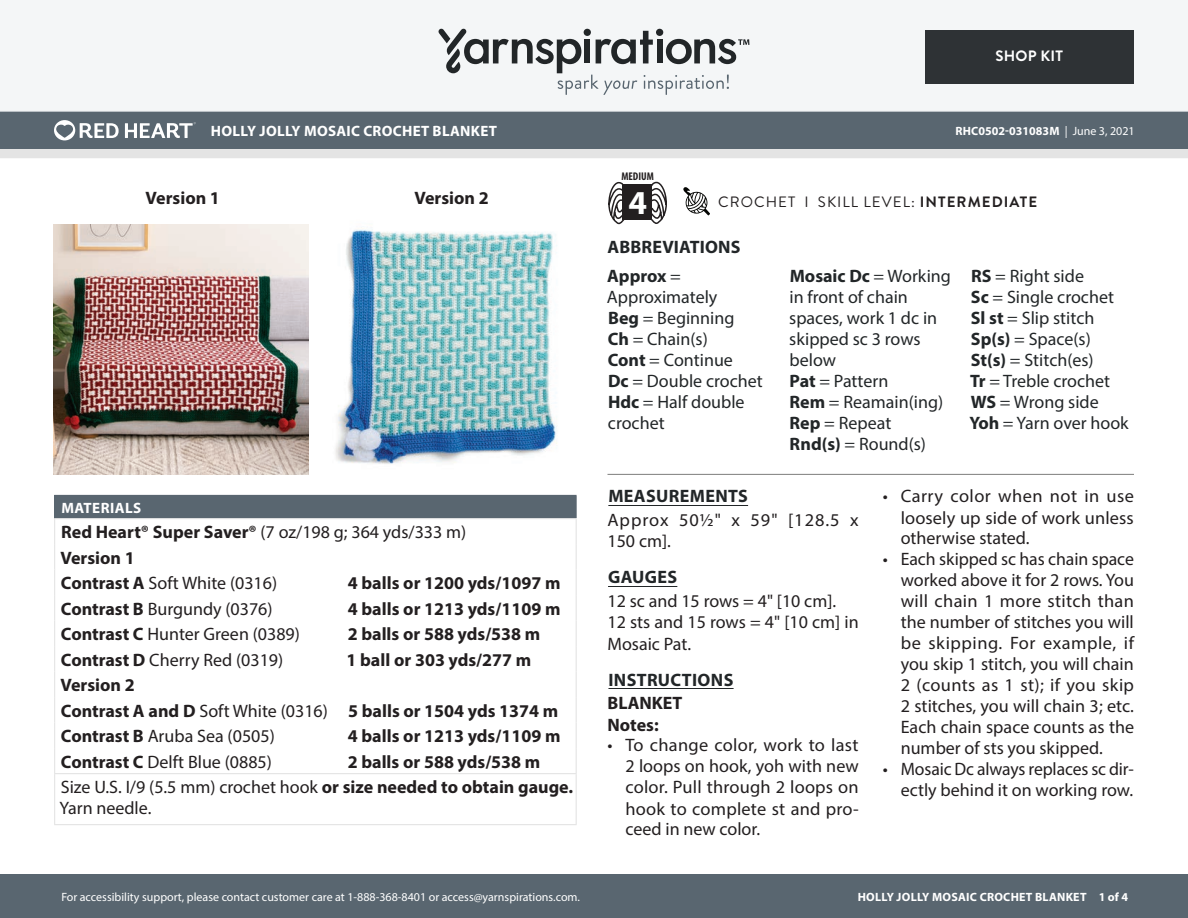
<style>
.page{position:relative;width:1188px;height:918px;background:#fff}
.page>*{position:absolute;margin:0;border:0;box-sizing:border-box;transform-origin:0 0}
.t1{font:700 33.6px "Myriad Pro";color:#fff}
.Materials_-_Needle{font:18px/21px "Myriad Pro";color:#231f20;text-align:justify}
.Abbreviations_-_With{font:18px/21px "Myriad Pro";color:#222628}
.Material_-__Colors_i{font:18px "Myriad Pro";color:#231f20}
.Material_-__Colors_i-2{font:700 18px "Myriad Pro";color:#231f20}
.Body_-__Auto_Style_w{font:18px/21px "Myriad Pro";color:#231f20}
.Body_-_HEADERS_-_Und{font:700 18px "Myriad Pro";letter-spacing:.02em;color:#222628}
.Materials_-_Brand{font:18px "Myriad Pro";color:#231f20}
.Body_-__Auto_Style_w-2{font:18px/21px "Myriad Pro";letter-spacing:.05em;color:#231f20}
.Body_-__Color_coded{font:700 18px "Myriad Pro";color:#231f20}
.Body_-__Auto_Style_w-3{font:700 18px "Myriad Pro";color:#231f20}
.Materials_-__Header{font:700 15px "Myriad Pro";letter-spacing:.02em;color:#fff}
.Type_of_pattern___Sk{font:15px "Brandon Grotesque";letter-spacing:.07em;color:#231f20}
.t2{font:700 15px "Brandon Grotesque";letter-spacing:.02em;color:#fff}
.t3{font:12px "Myriad Pro";color:#fff}
.t4{font:700 12px "Myriad Pro";letter-spacing:.02em;color:#fff}
.t5{font:700 12px "Myriad Pro";color:#fff}
.t6{font:700 condensed 11.25px "Myriad Pro";color:#231f20}
.s1{font-weight:400}
.s2{font-weight:700}
</style>
<div class="page">
<div style="left:0;top:875px;width:1188px;height:43px;background:#596670"></div>
<div style="left:0;top:149px;width:1188px;height:9px;background:#e4e4e4"></div>
<div style="left:0;top:111px;width:1188px;height:38px;background:#596670"></div>
<div style="left:0;top:0;width:1188px;height:112px;background:#f4f6f7"></div>
<svg style="left:438px;top:29px;width:311px;height:66px"></svg>
<div style="left:925px;top:30px;width:209px;height:54px;background:#2e3235"></div>
<svg style="left:54px;top:120px;width:65px;height:20px"></svg>
<svg style="left:125px;top:122px;width:71px;height:16px"></svg>
<svg style="left:683px;top:187px;width:27px;height:28px"></svg>
<svg style="left:608px;top:181px;width:18px;height:43px"></svg>
<svg style="left:649px;top:181px;width:18px;height:43px"></svg>
<div style="left:622px;top:185px;width:30px;height:35px;background:#231f20"></div>
<img style="left:54px;top:225px;width:255px;height:250px">
<img style="left:335px;top:229px;width:222px;height:235px">
<hr style="left:608px;top:505px;width:140px;height:1px;background:#222628">
<hr style="left:608px;top:586px;width:69px;height:1px;background:#222628">
<hr style="left:608px;top:688px;width:126px;height:1px;background:#222628">
<hr style="left:608px;top:474px;width:526px;height:1px;background:#7e7e7d">
<div style="left:55px;top:495px;width:521px;height:24px;background:#596670"></div>
<hr style="left:54px;top:495px;width:288px;height:1px;background:#596670">
<hr style="left:342px;top:495px;width:235px;height:1px;background:#596670">
<hr style="left:54px;top:518px;width:288px;height:1px;background:#e4e4e4">
<hr style="left:342px;top:518px;width:235px;height:1px;background:#e4e4e4">
<hr style="left:54px;top:774px;width:1px;height:50px;background:#e4e4e4">
<hr style="left:54px;top:773px;width:288px;height:1px;background:#e4e4e4">
<hr style="left:342px;top:773px;width:235px;height:1px;background:#e4e4e4">
<hr style="left:576px;top:774px;width:1px;height:50px;background:#e4e4e4">
<hr style="left:54px;top:824px;width:288px;height:1px;background:#e4e4e4">
<hr style="left:342px;top:824px;width:235px;height:1px;background:#e4e4e4">
<svg style="left:54px;top:496px;width:1px;height:277px"></svg>
<svg style="left:576px;top:496px;width:1px;height:277px"></svg>
<p class="t2" style="left:995px;top:46px;width:69px">SHOP KIT</p>
<p class="Materials_-__Header" style="left:211px;top:121px;width:288px">HOLLY JOLLY MOSAIC CROCHET BLANKET</p>
<p class="t5" style="left:955px;top:123px;width:181px">RHC0502-031083M <span class="s1">| June 3, 2021</span></p>
<p class="t6" style="left:621px;top:169px;width:34px">MEDIUM</p>
<h1 class="t1" style="left:629px;top:180px;width:20px">4</h1>
<p class="Body_-__Color_coded" style="left:146px;top:186px;width:76px">Version 1</p>
<p class="Body_-__Color_coded" style="left:414px;top:186px;width:76px">Version 2</p>
<p class="Type_of_pattern___Sk" style="left:718px;top:192px;width:321px">CROCHET I SKILL LEVEL: <span class="s2">INTERMEDIATE</span></p>
<p class="Materials_-__Header" style="left:61px;top:498px;width:81px">MATERIALS</p>
<p class="Materials_-_Brand" style="left:61px;top:521px;width:407px"><span class="s2">Red Heart® Super Saver®</span> (7 oz/198 g; 364 yds/333 m)</p>
<p class="Material_-__Colors_i-2" style="left:60px;top:546px;width:76px">Version 1</p>
<p class="Material_-__Colors_i" style="left:61px;top:572px;width:218px"><span class="s2">Contrast A</span> Soft White (0316)</p>
<p class="Material_-__Colors_i-2" style="left:348px;top:571px;width:214px">4 balls or 1200 yds/1097 m</p>
<p class="Material_-__Colors_i" style="left:61px;top:598px;width:213px"><span class="s2">Contrast B</span> Burgundy (0376)</p>
<p class="Material_-__Colors_i-2" style="left:348px;top:597px;width:214px">4 balls or 1213 yds/1109 m</p>
<p class="Material_-__Colors_i" style="left:61px;top:623px;width:241px"><span class="s2">Contrast C</span> Hunter Green (0389)</p>
<p class="Material_-__Colors_i-2" style="left:348px;top:622px;width:194px">2 balls or 588 yds/538 m</p>
<p class="Material_-__Colors_i" style="left:61px;top:649px;width:224px"><span class="s2">Contrast D</span> Cherry Red (0319)</p>
<p class="Material_-__Colors_i-2" style="left:347px;top:648px;width:186px">1 ball or 303 yds/277 m</p>
<p class="Material_-__Colors_i-2" style="left:60px;top:673px;width:76px">Version 2</p>
<p class="Material_-__Colors_i" style="left:61px;top:700px;width:269px"><span class="s2">Contrast A and D</span> Soft White (0316)</p>
<p class="Material_-__Colors_i-2" style="left:348px;top:699px;width:212px">5 balls or 1504 yds 1374 m</p>
<p class="Material_-__Colors_i" style="left:61px;top:725px;width:215px"><span class="s2">Contrast B</span> Aruba Sea (0505)</p>
<p class="Material_-__Colors_i-2" style="left:348px;top:724px;width:214px">4 balls or 1213 yds/1109 m</p>
<p class="Material_-__Colors_i" style="left:61px;top:751px;width:212px"><span class="s2">Contrast C</span> Delft Blue (0885)</p>
<p class="Material_-__Colors_i-2" style="left:348px;top:750px;width:194px">2 balls or 588 yds/538 m</p>
<p class="Materials_-_Needle" style="left:60px;top:776px;width:515px">Size U.S. I/9 (5.5 mm) crochet hook <span class="s2">or size needed to obtain gauge.<br></span>Yarn needle.</p>
<p class="t3" style="left:61px;top:889px;width:520px">For accessibility support, please contact customer care at 1-888-368-8401 or access@yarnspirations.com.</p>
<p class="Body_-_HEADERS_-_Und" style="left:608px;top:235px;width:135px">ABBREVIATIONS</p>
<p class="Abbreviations_-_With" style="left:607px;top:265px;width:112px"><span class="s2">Approx</span> =<br>Approximately</p>
<p class="Abbreviations_-_With" style="left:608px;top:307px;width:128px"><span class="s2">Beg</span> = Beginning</p>
<p class="Abbreviations_-_With" style="left:608px;top:328px;width:102px"><span class="s2">Ch</span> = Chain(s)</p>
<p class="Abbreviations_-_With" style="left:608px;top:349px;width:127px"><span class="s2">Cont</span> = Continue</p>
<p class="Abbreviations_-_With" style="left:608px;top:370px;width:156px"><span class="s2">Dc</span> = Double crochet</p>
<p class="Abbreviations_-_With" style="left:608px;top:391px;width:138px"><span class="s2">Hdc</span> = Half double crochet</p>
<p class="Abbreviations_-_With" style="left:789px;top:265px;width:163px"><span class="s2">Mosaic Dc</span> = Working in front of chain spaces, work 1 dc in skipped sc 3 rows below</p>
<p class="Abbreviations_-_With" style="left:790px;top:370px;width:100px"><span class="s2">Pat</span> = Pattern</p>
<p class="Abbreviations_-_With" style="left:790px;top:391px;width:155px"><span class="s2">Rem</span> = Reamain(ing)</p>
<p class="Abbreviations_-_With" style="left:790px;top:412px;width:103px"><span class="s2">Rep</span> = Repeat</p>
<p class="Abbreviations_-_With" style="left:790px;top:433px;width:138px"><span class="s2">Rnd(s)</span> = Round(s)</p>
<p class="Abbreviations_-_With" style="left:971px;top:265px;width:114px"><span class="s2">RS</span> = Right side</p>
<p class="Abbreviations_-_With" style="left:971px;top:286px;width:145px"><span class="s2">Sc</span> = Single crochet</p>
<p class="Abbreviations_-_With" style="left:971px;top:307px;width:125px"><span class="s2">Sl st</span> = Slip stitch</p>
<p class="Abbreviations_-_With" style="left:971px;top:328px;width:121px"><span class="s2">Sp(s)</span> = Space(s)</p>
<p class="Abbreviations_-_With" style="left:971px;top:349px;width:124px"><span class="s2">St(s)</span> = Stitch(es)</p>
<p class="Abbreviations_-_With" style="left:970px;top:370px;width:142px"><span class="s2">Tr</span> = Treble crochet</p>
<p class="Abbreviations_-_With" style="left:971px;top:391px;width:129px"><span class="s2">WS</span> = Wrong side</p>
<p class="Abbreviations_-_With" style="left:969px;top:412px;width:161px"><span class="s2">Yoh</span> = Yarn over hook</p>
<p class="Body_-_HEADERS_-_Und" style="left:608px;top:485px;width:141px">MEASUREMENTS</p>
<p class="Body_-__Auto_Style_w-2" style="left:608px;top:510px;width:253px">Approx 50½" x 59" [128.5 x<br>150 cm].</p>
<p class="Body_-_HEADERS_-_Und" style="left:608px;top:566px;width:71px">GAUGES</p>
<p class="Body_-__Auto_Style_w" style="left:608px;top:591px;width:230px">12 sc and 15 rows = 4" [10 cm].</p>
<p class="Body_-__Auto_Style_w" style="left:608px;top:612px;width:253px">12 sts and 15 rows = 4" [10 cm] in<br>Mosaic Pat.</p>
<p class="Body_-_HEADERS_-_Und" style="left:608px;top:668px;width:126px">INSTRUCTIONS</p>
<p class="Body_-__Auto_Style_w-3" style="left:608px;top:692px;width:77px">BLANKET</p>
<p class="Body_-__Auto_Style_w-3" style="left:608px;top:713px;width:53px">Notes:</p>
<p class="Materials_-_Needle" style="left:626px;top:735px;width:235px;text-indent:-18px">• To change color, work to last 2 loops on hook, yoh with new color. Pull through 2 loops on hook to complete st and pro&shy;ceed in new color.</p>
<p class="Materials_-_Needle" style="left:901px;top:486px;width:235px;text-indent:-18px">• Carry color when not in use loosely up side of work unless otherwise stated.</p>
<p class="Materials_-_Needle" style="left:901px;top:549px;width:235px;text-indent:-18px">• Each skipped sc has chain space worked above it for 2 rows. You will chain 1 more stitch than the number of stitches you will be skipping. For example, if you skip 1 stitch, you will chain 2 (counts as 1 st); if you skip 2 stitches, you will chain 3; etc.<br>Each chain space counts as the number of sts you skipped.</p>
<p class="Materials_-_Needle" style="left:883px;top:759px;width:253px;text-align:right">• Mosaic Dc always replaces sc dir&shy;ectly behind it on working row.</p>
<p class="t4" style="left:858px;top:889px;width:272px">HOLLY JOLLY MOSAIC CROCHET BLANKET 1 of 4</p>
</div>
